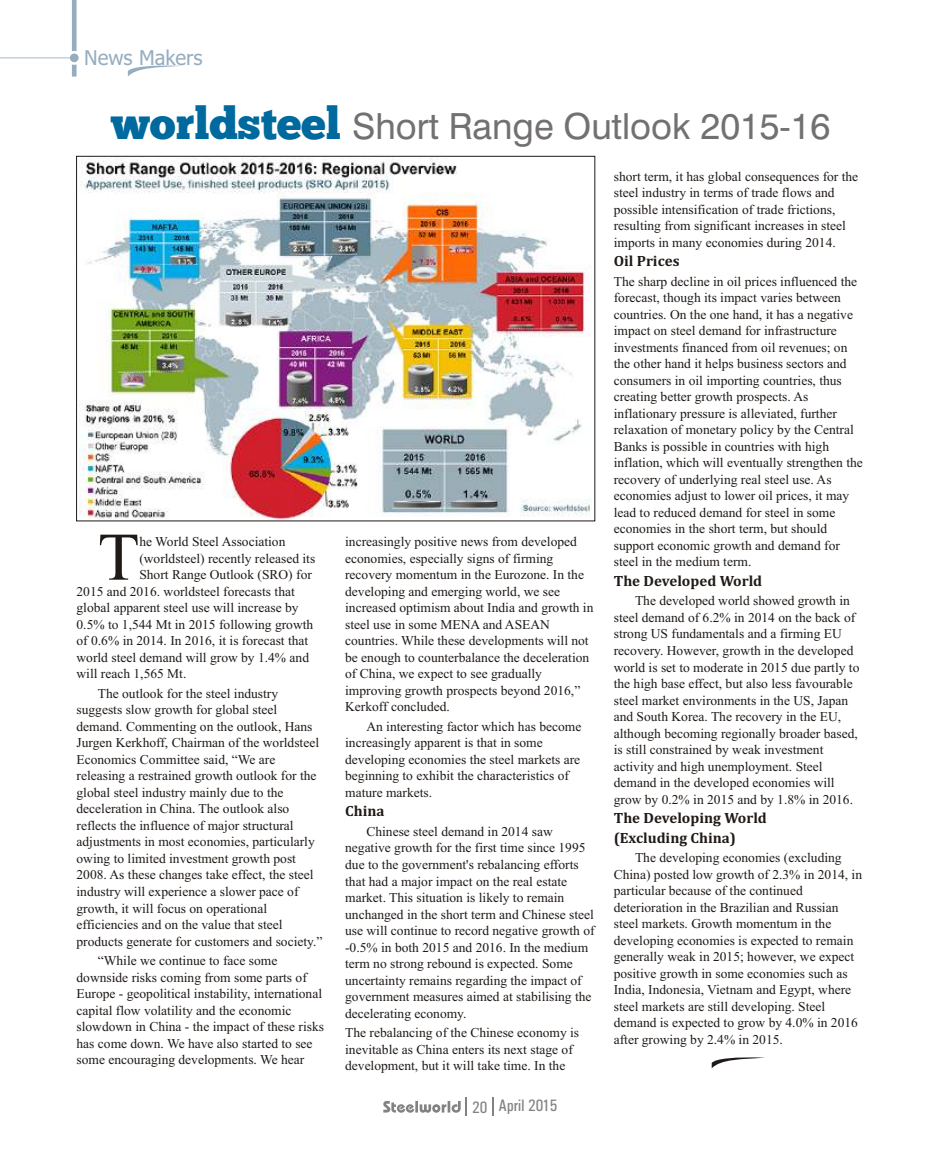
<style>
.page{position:relative;width:940px;height:1174px;background:#fff}
.page>*{position:absolute;margin:0;border:0;box-sizing:border-box;transform-origin:0 0}
.t1{font:67.95px "Times New Roman";color:#1f1a17}
.t2{font:36px "Swiss 721 BT";color:#737070}
.t3{font:20.4px "Tahoma";color:#96adbf}
.t4{font:16.65px "Univers Condensed";color:#828282}
.t5{font:700 15px/19.5px "Cambria";color:#1f1a17}
.t6{font:13.5px/16.5px "Times New Roman";color:#1f1a17}
.s1{font-family:"Chunk Five";font-size:45px;color:#00699e}
</style>
<div class="page">
<svg style="left:128px;top:65px;width:53px;height:12px"></svg>
<svg style="left:72px;top:0;width:5px;height:77px"></svg>
<div style="left:70px;top:54px;width:9px;height:8px;background:#96adbf;border-radius:4px"></div>
<svg style="left:383px;top:1097px;width:84px;height:19px"></svg>
<svg style="left:492px;top:1097px;width:1px;height:19px"></svg>
<svg style="left:711px;top:1057px;width:54px;height:11px"></svg>
<img style="left:79px;top:158px;width:513px;height:361px">
<h3 class="t3" style="left:84px;top:50px;width:120px">News Makers</h3>
<h2 class="t2" style="left:111px;top:112px;width:721px"><span class="s1">worldsteel</span> Short Range Outlook 2015-16</h2>
<h1 class="t1" style="left:98px;top:532px;width:43px">T</h1>
<p class="t6" style="left:139px;top:535px;width:148px">he World Steel Association</p>
<p class="t6" style="left:139px;top:551px;width:177px">(worldsteel) recently released its</p>
<p class="t6" style="left:139px;top:568px;width:174px">Short Range Outlook (SRO) for</p>
<p class="t6" style="left:77px;top:584px;width:220px">2015 and 2016. worldsteel forecasts that</p>
<p class="t6" style="left:77px;top:601px;width:223px">global apparent steel use will increase by</p>
<p class="t6" style="left:77px;top:617px;width:238px">0.5% to 1,544 Mt in 2015 following growth</p>
<p class="t6" style="left:77px;top:634px;width:233px">of 0.6% in 2014. In 2016, it is forecast that</p>
<p class="t6" style="left:77px;top:650px;width:234px">world steel demand will grow by 1.4% and</p>
<p class="t6" style="left:77px;top:667px;width:111px">will reach 1,565 Mt.</p>
<p class="t6" style="left:77px;top:686px;width:247px;text-indent:21px">The outlook for the steel industry suggests slow growth for global steel demand. Commenting on the outlook, Hans Jurgen Kerkhoff, Chairman of the worldsteel Economics Committee said, “We are releasing a restrained growth outlook for the global steel industry mainly due to the deceleration in China. The outlook also reflects the influence of major structural adjustments in most economies, particularly owing to limited investment growth post 2008. As these changes take effect, the steel industry will experience a slower pace of growth, it will focus on operational efficiencies and on the value that steel products generate for customers and society.”</p>
<p class="t6" style="left:77px;top:953px;width:249px;text-indent:21px">“While we continue to face some downside risks coming from some parts of Europe - geopolitical instability, international capital flow volatility and the economic slowdown in China - the impact of these risks has come down. We have also started to see some encouraging developments. We hear</p>
<p class="t6" style="left:345px;top:535px;width:250px">increasingly positive news from developed economies, especially signs of firming recovery momentum in the Eurozone. In the developing and emerging world, we see increased optimism about India and growth in steel use in some MENA and ASEAN countries. While these developments will not be enough to counterbalance the deceleration of China, we expect to see gradually improving growth prospects beyond 2016,” Kerkoff concluded.</p>
<p class="t6" style="left:345px;top:719px;width:238px;text-indent:21px">An interesting factor which has become increasingly apparent is that in some developing economies the steel markets are beginning to exhibit the characteristics of mature markets.</p>
<p class="t5" style="left:345px;top:802px;width:41px">China</p>
<p class="t6" style="left:345px;top:824px;width:251px;text-indent:21px">Chinese steel demand in 2014 saw negative growth for the first time since 1995 due to the government's rebalancing efforts that had a major impact on the real estate market. This situation is likely to remain unchanged in the short term and Chinese steel use will continue to record negative growth of -0.5% in both 2015 and 2016. In the medium term no strong rebound is expected. Some uncertainty remains regarding the impact of government measures aimed at stabilising the decelerating economy.</p>
<p class="t6" style="left:345px;top:1025px;width:235px">The rebalancing of the Chinese economy is inevitable as China enters its next stage of development, but it will take time. In the</p>
<p class="t4" style="left:472px;top:1099px;width:87px">20 April 2015</p>
<p class="t6" style="left:614px;top:169px;width:246px">short term, it has global consequences for the steel industry in terms of trade flows and possible intensification of trade frictions, resulting from significant increases in steel imports in many economies during 2014.</p>
<p class="t5" style="left:614px;top:252px;width:67px">Oil Prices</p>
<p class="t6" style="left:614px;top:274px;width:250px">The sharp decline in oil prices influenced the forecast, though its impact varies between countries. On the one hand, it has a negative impact on steel demand for infrastructure investments financed from oil revenues; on the other hand it helps business sectors and consumers in oil importing countries, thus creating better growth prospects. As inflationary pressure is alleviated, further relaxation of monetary policy by the Central Banks is possible in countries with high inflation, which will eventually strengthen the recovery of underlying real steel use. As economies adjust to lower oil prices, it may lead to reduced demand for steel in some economies in the short term, but should support economic growth and demand for steel in the medium term.</p>
<p class="t5" style="left:614px;top:572px;width:150px">The Developed World</p>
<p class="t6" style="left:614px;top:594px;width:247px;text-indent:21px">The developed world showed growth in steel demand of 6.2% in 2014 on the back of strong US fundamentals and a firming EU recovery. However, growth in the developed world is set to moderate in 2015 due partly to the high base effect, but also less favourable steel market environments in the US, Japan and South Korea. The recovery in the EU, although becoming regionally broader based, is still constrained by weak investment activity and high unemployment. Steel demand in the developed economies will grow by 0.2% in 2015 and by 1.8% in 2016.</p>
<p class="t5" style="left:614px;top:809px;width:155px">The Developing World (Excluding China)</p>
<p class="t6" style="left:614px;top:850px;width:250px;text-indent:21px">The developing economies (excluding China) posted low growth of 2.3% in 2014, in particular because of the continued deterioration in the Brazilian and Russian steel markets. Growth momentum in the developing economies is expected to remain generally weak in 2015; however, we expect positive growth in some economies such as India, Indonesia, Vietnam and Egypt, where steel markets are still developing. Steel demand is expected to grow by 4.0% in 2016 after growing by 2.4% in 2015.</p>
</div>
